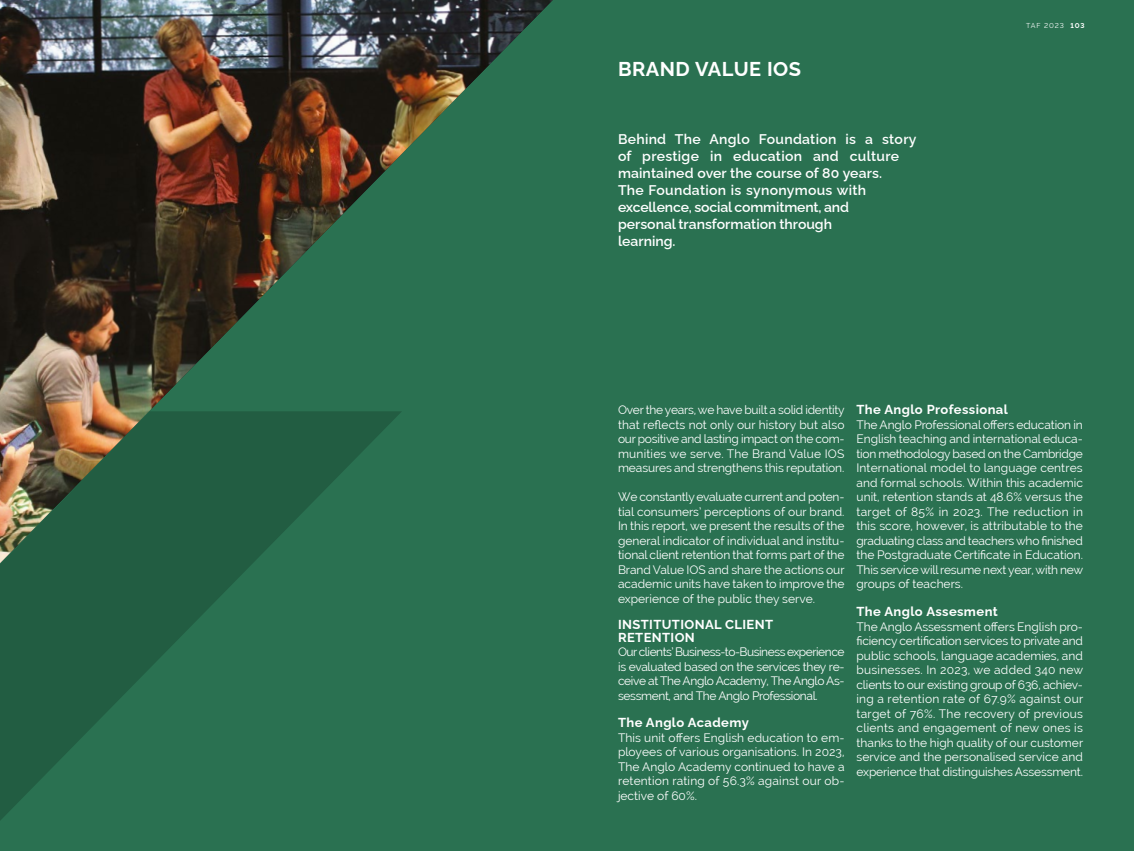
<style>
.page{position:relative;width:1134px;height:851px;background:#fff}
.page>*{position:absolute;margin:0;border:0;box-sizing:border-box;transform-origin:0 0}
.t1{font:700 20px "Raleway";letter-spacing:.025em;color:#fff}
.t2{font:600 14px/17px "Raleway";letter-spacing:.01em;color:#fff}
.t3{font:700 13px/13px "Raleway";letter-spacing:.03em;color:#fff}
.t4{font:12px/14.5px "Raleway";letter-spacing:-.01em;color:#fff;text-align:justify}
.t5{font:7px "Raleway";letter-spacing:.125em;color:#fff}
.s1{font-weight:700}
</style>
<div class="page">
<div style="left:0;top:0;width:1134px;height:850px;background:#2a7151"></div>
<img style="left:0;top:0;width:553px;height:411px">
<svg style="left:0;top:411px;width:401px;height:409px"></svg>
<h1 class="t1" style="left:618px;top:53px;width:184px">BRAND VALUE IOS</h1>
<p class="t2" style="left:618px;top:129px;width:300px">Behind The Anglo Foundation is a story of prestige in education and culture maintained over the course of 80 years.<br>The Foundation is synonymous with excellence, social commitment, and<br>personal transformation through<br>learning.</p>
<p class="t5" style="left:1026px;top:22px;width:60px">TAF 2023 <span class="s1">103</span></p>
<p class="t4" style="left:618px;top:402px;width:228px">Over the years, we have built a solid identity that reflects not only our history but also our positive and lasting impact on the com&shy;munities we serve. The Brand Value IOS measures and strengthens this reputation.</p>
<p class="t4" style="left:618px;top:489px;width:228px">We constantly evaluate current and poten&shy;tial consumers’ perceptions of our brand.<br>In this report, we present the results of the general indicator of individual and institu&shy;tional client retention that forms part of the Brand Value IOS and share the actions our academic units have taken to improve the experience of the public they serve.</p>
<p class="t3" style="left:618px;top:616px;width:157px">INSTITUTIONAL CLIENT<br>RETENTION</p>
<p class="t4" style="left:618px;top:644px;width:228px">Our clients’ Business-to-Business experience is evaluated based on the services they re&shy;ceive at The Anglo Academy, The Anglo As&shy;sessment, and The Anglo Professional.</p>
<p class="t3" style="left:618px;top:715px;width:132px">The Anglo Academy</p>
<p class="t4" style="left:618px;top:730px;width:228px">This unit offers English education to em&shy;ployees of various organisations. In 2023, The Anglo Academy continued to have a retention rating of 56.3% against our ob&shy;jective of 60%.</p>
<p class="t3" style="left:856px;top:402px;width:153px">The Anglo Professional</p>
<p class="t4" style="left:856px;top:417px;width:228px">The Anglo Professional offers education in English teaching and international educa&shy;tion methodology based on the Cambridge International model to language centres and formal schools. Within this academic unit, retention stands at 48.6% versus the target of 85% in 2023. The reduction in this score, however, is attributable to the graduating class and teachers who finished the Postgraduate Certificate in Education.<br>This service will resume next year, with new groups of teachers.</p>
<p class="t3" style="left:856px;top:603px;width:143px">The Anglo Assesment</p>
<p class="t4" style="left:856px;top:619px;width:228px">The Anglo Assessment offers English pro&shy;ficiency certification services to private and public schools, language academies, and businesses. In 2023, we added 340 new clients to our existing group of 636, achiev&shy;ing a retention rate of 67.9% against our target of 76%. The recovery of previous clients and engagement of new ones is thanks to the high quality of our customer service and the personalised service and experience that distinguishes Assessment.</p>
</div>
